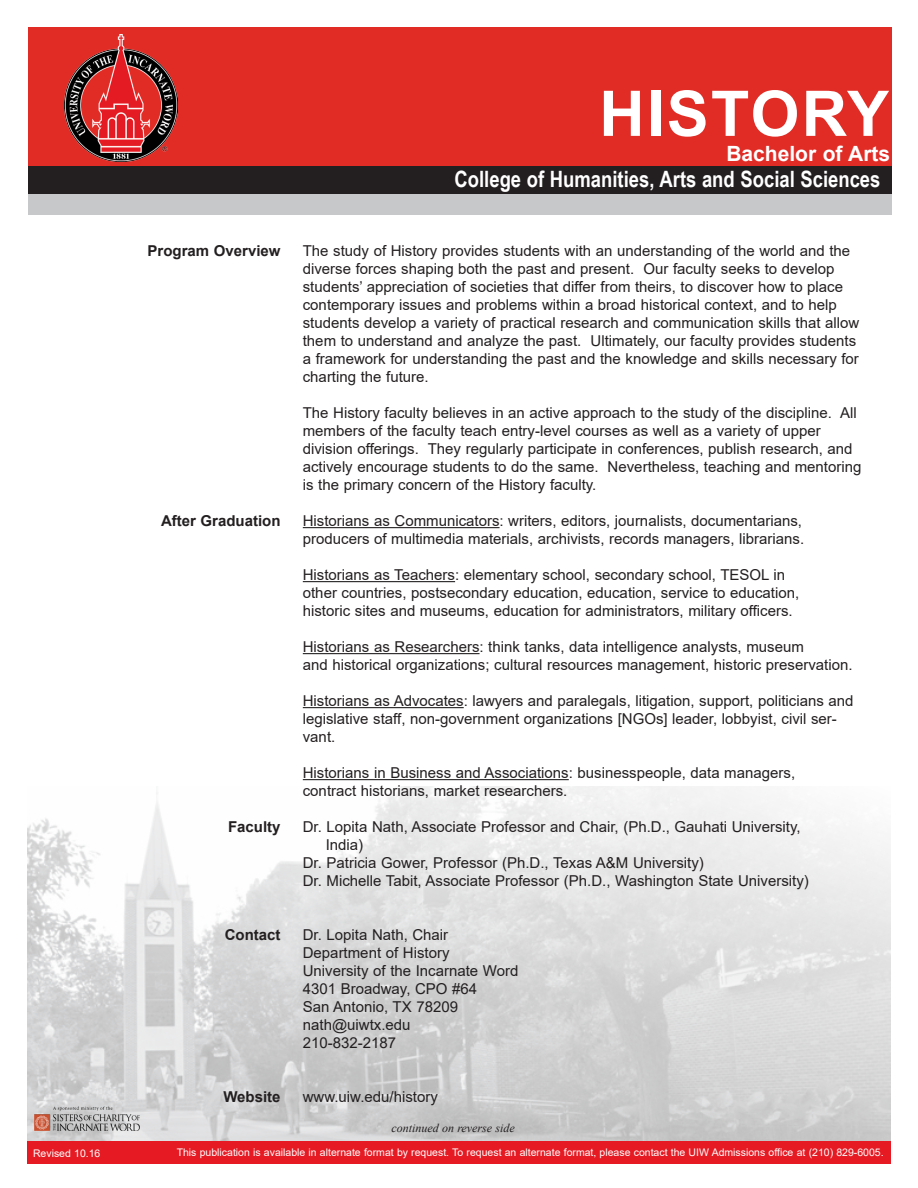
<style>
.page{position:relative;width:918px;height:1188px;background:#fff}
.page>*{position:absolute;margin:0;border:0;box-sizing:border-box;transform-origin:0 0}
.t1{font:700 63px "Arial";letter-spacing:.035em;color:#fff}
.t2{font:700 22.5px "Arial Narrow";color:#fff}
.t3{font:700 21px "Arial";color:#fff}
.t4{font:15px/18px "Arial";color:#231f20}
.t5{font:700 15px "Arial";color:#231f20}
.t6{font:italic 12px "Times New Roman";color:#231f20}
.t7{font:10.5px "Arial";color:#fff}
</style>
<div class="page">
<img style="left:27px;top:786px;width:864px;height:356px">
<div style="left:27px;top:1142px;width:864px;height:22px;background:#e51a23"></div>
<div style="left:28px;top:27px;width:864px;height:149px;background:#e12c26"></div>
<hr style="left:303px;top:527px;width:197px;height:1px;background:#231f20">
<hr style="left:303px;top:581px;width:152px;height:1px;background:#231f20">
<hr style="left:303px;top:653px;width:177px;height:1px;background:#231f20">
<hr style="left:303px;top:707px;width:161px;height:1px;background:#231f20">
<hr style="left:303px;top:779px;width:266px;height:1px;background:#231f20">
<div style="left:28px;top:178px;width:864px;height:37px;background:#c7c8ca"></div>
<div style="left:28px;top:166px;width:864px;height:28px;background:#231f20"></div>
<img style="left:64px;top:35px;width:114px;height:127px">
<img style="left:27px;top:1106px;width:117px;height:31px">
<p class="t1" style="left:599px;top:69px;width:291px">HISTORY</p>
<p class="t3" style="left:726px;top:139px;width:165px">Bachelor of Arts</p>
<p class="t5" style="left:148px;top:240px;width:134px">Program Overview</p>
<p class="t5" style="left:161px;top:510px;width:121px">After Graduation</p>
<p class="t5" style="left:228px;top:816px;width:54px">Faculty</p>
<p class="t5" style="left:225px;top:924px;width:57px">Contact</p>
<p class="t5" style="left:223px;top:1086px;width:59px">Website</p>
<p class="t2" style="left:455px;top:162px;width:427px">College of Humanities, Arts and Social Sciences</p>
<p class="t4" style="left:303px;top:242px;width:558px">The study of History provides students with an understanding of the world and the diverse forces shaping both the past and present. Our faculty seeks to develop students’ appreciation of societies that differ from theirs, to discover how to place contemporary issues and problems within a broad historical context, and to help students develop a variety of practical research and communication skills that allow them to understand and analyze the past. Ultimately, our faculty provides students a framework for understanding the past and the knowledge and skills necessary for charting the future.</p>
<p class="t4" style="left:303px;top:404px;width:560px">The History faculty believes in an active approach to the study of the discipline. All members of the faculty teach entry-level courses as well as a variety of upper division offerings. They regularly participate in conferences, publish research, and actively encourage students to do the same. Nevertheless, teaching and mentoring is the primary concern of the History faculty.</p>
<p class="t4" style="left:303px;top:512px;width:501px">Historians as Communicators: writers, editors, journalists, documentarians,</p>
<p class="t4" style="left:303px;top:530px;width:503px">producers of multimedia materials, archivists, records managers, librarians.</p>
<p class="t4" style="left:303px;top:566px;width:484px">Historians as Teachers: elementary school, secondary school, TESOL in</p>
<p class="t4" style="left:303px;top:584px;width:498px">other countries, postsecondary education, education, service to education,</p>
<p class="t4" style="left:303px;top:602px;width:491px">historic sites and museums, education for administrators, military officers.</p>
<p class="t4" style="left:303px;top:638px;width:503px">Historians as Researchers: think tanks, data intelligence analysts, museum</p>
<p class="t4" style="left:303px;top:656px;width:551px">and historical organizations; cultural resources management, historic preservation.</p>
<p class="t4" style="left:303px;top:692px;width:552px">Historians as Advocates: lawyers and paralegals, litigation, support, politicians and legislative staff, non-government organizations [NGOs] leader, lobbyist, civil ser&shy;vant.</p>
<p class="t4" style="left:303px;top:764px;width:494px">Historians in Business and Associations: businesspeople, data managers,</p>
<p class="t4" style="left:303px;top:782px;width:266px">contract historians, market researchers.</p>
<p class="t4" style="left:303px;top:818px;width:499px">Dr. Lopita Nath, Associate Professor and Chair, (Ph.D., Gauhati University,</p>
<p class="t4" style="left:326px;top:836px;width:39px">India)</p>
<p class="t4" style="left:303px;top:854px;width:403px">Dr. Patricia Gower, Professor (Ph.D., Texas A&amp;M University)</p>
<p class="t4" style="left:303px;top:872px;width:508px">Dr. Michelle Tabit, Associate Professor (Ph.D., Washington State University)</p>
<p class="t4" style="left:303px;top:926px;width:147px">Dr. Lopita Nath, Chair</p>
<p class="t4" style="left:303px;top:944px;width:148px">Department of History</p>
<p class="t4" style="left:303px;top:962px;width:217px">University of the Incarnate Word</p>
<p class="t4" style="left:303px;top:980px;width:176px">4301 Broadway, CPO #64</p>
<p class="t4" style="left:303px;top:998px;width:157px">San Antonio, TX 78209</p>
<p class="t4" style="left:303px;top:1016px;width:109px">nath@uiwtx.edu</p>
<p class="t4" style="left:303px;top:1034px;width:95px">210-832-2187</p>
<p class="t4" style="left:303px;top:1088px;width:137px">www.uiw.edu/history</p>
<p class="t6" style="left:392px;top:1120px;width:125px">continued on reverse side</p>
<p class="t7" style="left:33px;top:1146px;width:69px">Revised 10.16</p>
<p class="t7" style="left:177px;top:1145px;width:708px">This publication is available in alternate format by request. To request an alternate format, please contact the UIW Admissions office at (210) 829-6005.</p>
</div>
